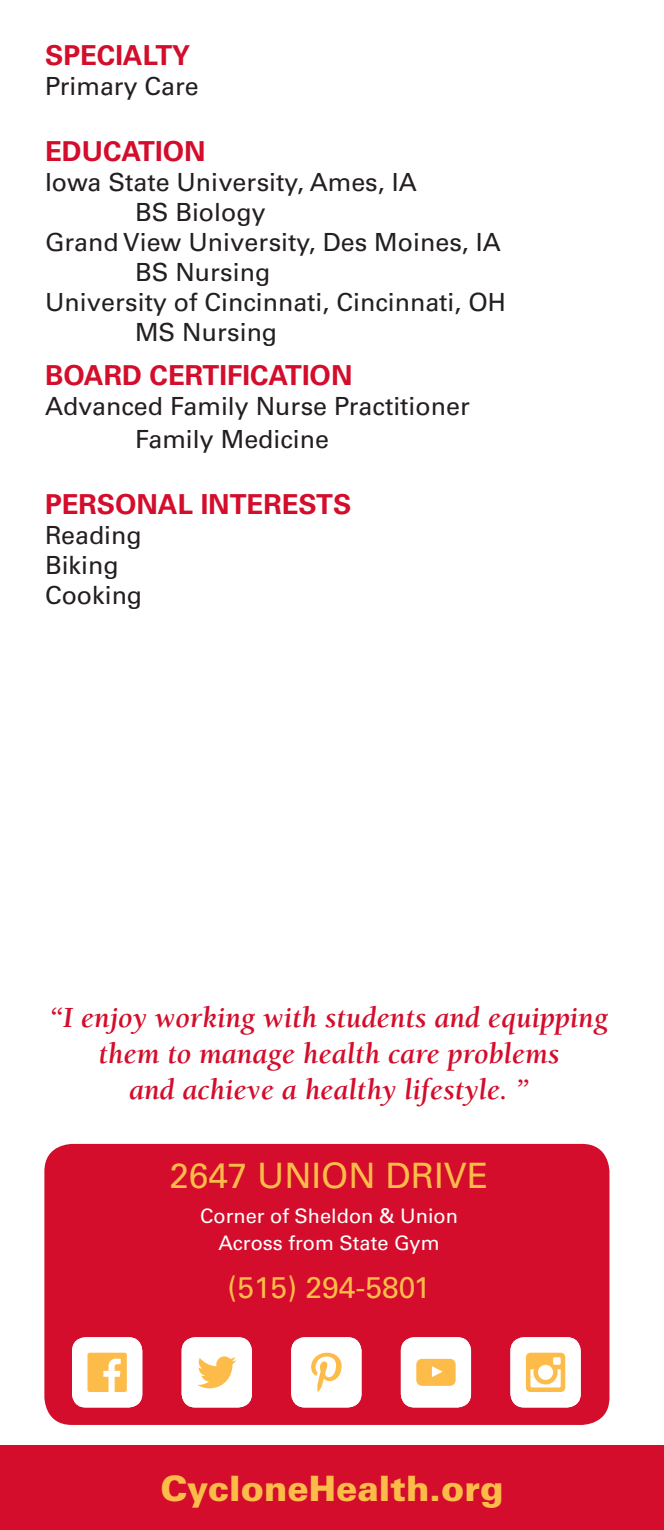
<style>
.page{position:relative;width:664px;height:1530px;background:#fff}
.page>*{position:absolute;margin:0;border:0;box-sizing:border-box;transform-origin:0 0}
.t1{font:900 35px "Univers LT Std";color:#fdbc4a}
.t2{font:35px "Univers LT Std";color:#fdbc4a}
.t3{font:italic 700 30px/36px "Berkeley Std";color:#d30d2b;text-align:center}
.t4{font:30px "Univers LT Std";color:#fdbc4a}
.t5{font:700 27.5px "Univers LT Std";color:#d30d2b}
.t6{font:25px "Univers LT Std";color:#231f20}
.t7{font:20px "Univers LT Std";color:#fff}
</style>
<div class="page">
<div style="left:0;top:1446px;width:664px;height:84px;background:#d30d2b"></div>
<div style="left:42px;top:1141px;width:570px;height:286px;background:#d30d2b;border-radius:30px"></div>
<div style="left:39px;top:1139px;width:575px;height:291px;border:5px solid #fff;border-radius:30px"></div>
<svg style="left:72px;top:1337px;width:70px;height:70px;background:#fde7ca"></svg>
<svg style="left:182px;top:1337px;width:70px;height:70px;background:#fdeedd"></svg>
<svg style="left:291px;top:1337px;width:70px;height:70px;background:#fdf1e7"></svg>
<svg style="left:401px;top:1337px;width:70px;height:70px;background:#fdebd5"></svg>
<svg style="left:510px;top:1337px;width:70px;height:70px;background:#fde9d1"></svg>
<p class="t5" style="left:45px;top:39px;width:147px">SPECIALTY</p>
<p class="t6" style="left:45px;top:71px;width:155px">Primary Care</p>
<p class="t5" style="left:45px;top:135px;width:162px">EDUCATION</p>
<p class="t6" style="left:45px;top:167px;width:373px">Iowa State University, Ames, IA</p>
<p class="t6" style="left:135px;top:197px;width:132px">BS Biology</p>
<p class="t6" style="left:45px;top:227px;width:457px">Grand View University, Des Moines, IA</p>
<p class="t6" style="left:135px;top:257px;width:137px">BS Nursing</p>
<p class="t6" style="left:45px;top:287px;width:462px">University of Cincinnati, Cincinnati, OH</p>
<p class="t6" style="left:135px;top:317px;width:144px">MS Nursing</p>
<p class="t5" style="left:45px;top:359px;width:309px">BOARD CERTIFICATION</p>
<p class="t6" style="left:45px;top:391px;width:426px">Advanced Family Nurse Practitioner</p>
<p class="t6" style="left:135px;top:424px;width:195px">Family Medicine</p>
<p class="t5" style="left:45px;top:488px;width:308px">PERSONAL INTERESTS</p>
<p class="t6" style="left:45px;top:520px;width:98px">Reading</p>
<p class="t6" style="left:45px;top:550px;width:75px">Biking</p>
<p class="t6" style="left:45px;top:580px;width:99px">Cooking</p>
<p class="t3" style="left:50px;top:1001px;width:560px">“I enjoy working with students and equipping them to manage health care problems</p>
<p class="t3" style="left:129px;top:1073px;width:401px">and achieve a healthy lifestyle. ”</p>
<p class="t2" style="left:169px;top:1155px;width:321px">2647 UNION DRIVE</p>
<p class="t7" style="left:200px;top:1204px;width:259px">Corner of Sheldon &amp; Union</p>
<p class="t7" style="left:218px;top:1231px;width:223px">Across from State Gym</p>
<p class="t4" style="left:227px;top:1269px;width:205px">(515) 294-5801</p>
<p class="t1" style="left:161px;top:1466px;width:344px">CycloneHealth.org</p>
</div>
